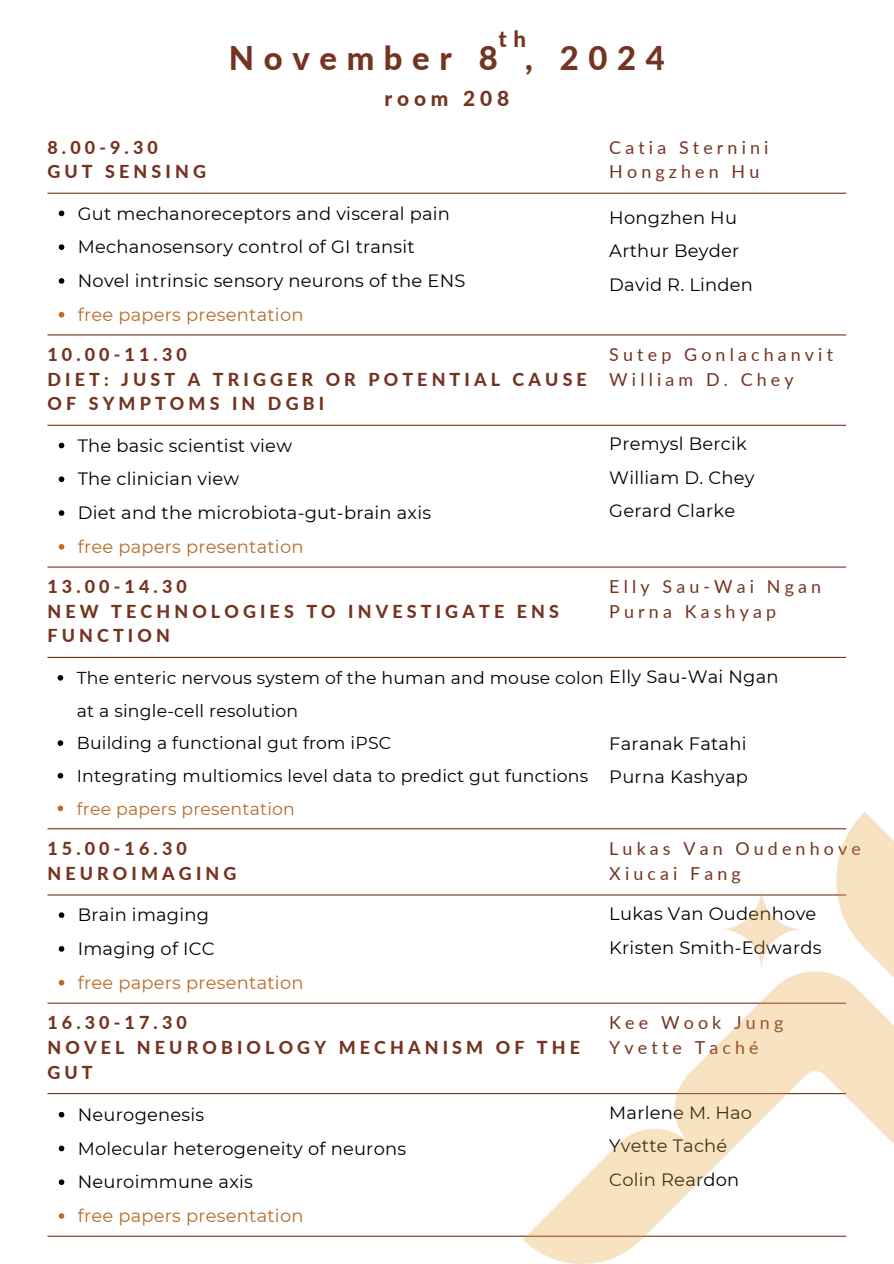
<style>
.page{position:relative;width:894px;height:1264px;background:#fff}
.page>*{position:absolute;margin:0;border:0;box-sizing:border-box;transform-origin:0 0}
.t1{font:800 32.7px "Lato";letter-spacing:.295em;color:#753422}
.t2{font:800 22.2px "Lato";color:#753422}
.t3{font:800 20.85px "Lato";letter-spacing:.23em;color:#753422}
.t4{font:17.85px "Montserrat";letter-spacing:.015em;color:#000}
.t5{font:800 17.85px/24.6px "Lato";letter-spacing:.23em;color:#753422}
.t6{font:17.85px "Lato";letter-spacing:.23em;color:#753422}
.t7{font:17.85px "Montserrat";letter-spacing:.015em;color:#b86c2a}
.t8{font:17.25px "Montserrat";letter-spacing:.015em;color:#000}
.t9{font:17.25px "Montserrat";letter-spacing:.015em;color:#b86c2a}
.s1{font-size:17.85px}
</style>
<div class="page">
<hr style="left:47px;top:334px;width:798px;height:1px;background:#753422">
<hr style="left:47px;top:193px;width:798px;height:1px;background:#753422">
<svg style="left:59px;top:210px;width:5px;height:6px"></svg>
<svg style="left:59px;top:244px;width:5px;height:6px"></svg>
<svg style="left:59px;top:278px;width:5px;height:6px"></svg>
<svg style="left:59px;top:312px;width:5px;height:5px"></svg>
<hr style="left:47px;top:566px;width:798px;height:1px;background:#753422">
<hr style="left:47px;top:425px;width:798px;height:1px;background:#753422">
<svg style="left:59px;top:442px;width:5px;height:6px"></svg>
<svg style="left:59px;top:476px;width:5px;height:6px"></svg>
<svg style="left:59px;top:510px;width:5px;height:6px"></svg>
<svg style="left:59px;top:544px;width:5px;height:5px"></svg>
<hr style="left:47px;top:828px;width:798px;height:1px;background:#753422">
<hr style="left:47px;top:657px;width:798px;height:1px;background:#753422">
<svg style="left:58px;top:675px;width:5px;height:5px"></svg>
<svg style="left:58px;top:740px;width:5px;height:6px"></svg>
<svg style="left:58px;top:773px;width:5px;height:5px"></svg>
<svg style="left:58px;top:805px;width:5px;height:6px"></svg>
<hr style="left:47px;top:1002px;width:798px;height:1px;background:#753422">
<hr style="left:47px;top:894px;width:798px;height:1px;background:#753422">
<svg style="left:59px;top:912px;width:5px;height:6px"></svg>
<svg style="left:59px;top:946px;width:5px;height:5px"></svg>
<svg style="left:59px;top:979px;width:5px;height:6px"></svg>
<hr style="left:47px;top:1092px;width:798px;height:2px;background:#753422">
<svg style="left:59px;top:1111px;width:5px;height:6px"></svg>
<svg style="left:59px;top:1145px;width:5px;height:6px"></svg>
<svg style="left:59px;top:1179px;width:5px;height:5px"></svg>
<svg style="left:59px;top:1213px;width:5px;height:5px"></svg>
<hr style="left:47px;top:1235px;width:798px;height:1px;background:#753422">
<img style="left:484px;top:812px;width:409px;height:451px">
<p class="t2" style="left:498px;top:25px;width:29px">t h</p>
<p class="t1" style="left:229px;top:38px;width:437px">November 8 , 2024</p>
<h3 class="t5" style="left:47px;top:134px;width:160px">8.00-9.30<br>GUT SENSING</h3>
<h2 class="t3" style="left:384px;top:86px;width:126px">room 208</h2>
<p class="t4" style="left:78px;top:202px;width:373px">Gut mechanoreceptors and visceral pain</p>
<p class="t4" style="left:78px;top:236px;width:338px">Mechanosensory control of GI transit</p>
<p class="t4" style="left:78px;top:270px;width:389px">Novel intrinsic sensory neurons of the ENS</p>
<p class="t7" style="left:78px;top:303px;width:227px">free papers presentation</p>
<h3 class="t5" style="left:47px;top:342px;width:540px">10.00-11.30<br>DIET: JUST A TRIGGER OR POTENTIAL CAUSE<br>OF SYMPTOMS IN DGBI</h3>
<p class="t4" style="left:78px;top:434px;width:216px">The basic scientist view</p>
<p class="t4" style="left:78px;top:468px;width:163px">The clinician view</p>
<p class="t4" style="left:78px;top:502px;width:354px">Diet and the microbiota-gut-brain axis</p>
<p class="t7" style="left:78px;top:535px;width:227px">free papers presentation</p>
<h1 class="t6" style="left:609px;top:136px;width:161px">Catia Sternini</h1>
<h2 class="t6" style="left:609px;top:160px;width:151px">Hongzhen Hu</h2>
<p class="t4" style="left:609px;top:206px;width:129px">Hongzhen Hu</p>
<p class="t4" style="left:609px;top:240px;width:131px">Arthur Beyder</p>
<p class="t4" style="left:609px;top:273px;width:145px">David R. Linden</p>
<p class="t6" style="left:609px;top:343px;width:225px">Sutep Gonlachanvit</p>
<p class="t6" style="left:609px;top:368px;width:186px">William D. Chey</p>
<p class="t4" style="left:609px;top:433px;width:139px">Premysl Bercik</p>
<p class="t4" style="left:609px;top:466px;width:147px">William D. Chey</p>
<p class="t4" style="left:609px;top:500px;width:127px">Gerard Clarke</p>
<p class="t6" style="left:609px;top:575px;width:213px">Elly Sau-Wai Ngan</p>
<p class="t6" style="left:609px;top:600px;width:168px">Purna Kashyap</p>
<h3 class="t5" style="left:47px;top:574px;width:513px">13.00-14.30<br>NEW TECHNOLOGIES TO INVESTIGATE ENS<br>FUNCTION</h3>
<p class="t8" style="left:77px;top:667px;width:703px">The enteric nervous system of the human and mouse colon <span class="s1">Elly Sau-Wai Ngan</span></p>
<p class="t8" style="left:77px;top:700px;width:223px">at a single-cell resolution</p>
<p class="t8" style="left:77px;top:732px;width:316px">Building a functional gut from iPSC</p>
<p class="t8" style="left:77px;top:765px;width:513px">Integrating multiomics level data to predict gut functions</p>
<p class="t9" style="left:77px;top:797px;width:219px">free papers presentation</p>
<p class="t5" style="left:47px;top:835px;width:190px">15.00-16.30<br>NEUROIMAGING</p>
<p class="t4" style="left:78px;top:904px;width:133px">Brain imaging</p>
<p class="t4" style="left:78px;top:937px;width:138px">Imaging of ICC</p>
<p class="t7" style="left:78px;top:971px;width:227px">free papers presentation</p>
<p class="t5" style="left:47px;top:1010px;width:534px">16.30-17.30<br>NOVEL NEUROBIOLOGY MECHANISM OF THE<br>GUT</p>
<p class="t4" style="left:78px;top:1103px;width:128px">Neurogenesis</p>
<p class="t4" style="left:78px;top:1137px;width:330px">Molecular heterogeneity of neurons</p>
<p class="t4" style="left:78px;top:1171px;width:176px">Neuroimmune axis</p>
<p class="t7" style="left:78px;top:1204px;width:227px">free papers presentation</p>
<p class="t4" style="left:609px;top:732px;width:139px">Faranak Fatahi</p>
<p class="t4" style="left:609px;top:765px;width:140px">Purna Kashyap</p>
<p class="t6" style="left:609px;top:837px;width:253px">Lukas Van Oudenhove</p>
<p class="t6" style="left:609px;top:862px;width:133px">Xiucai Fang</p>
<h3 class="t4" style="left:609px;top:902px;width:208px">Lukas Van Oudenhove</h3>
<p class="t4" style="left:609px;top:936px;width:214px">Kristen Smith-Edwards</p>
<p class="t6" style="left:609px;top:1011px;width:175px">Kee Wook Jung</p>
<p class="t6" style="left:609px;top:1036px;width:151px">Yvette Taché</p>
<h3 class="t4" style="left:609px;top:1101px;width:144px">Marlene M. Hao</h3>
<p class="t4" style="left:609px;top:1134px;width:120px">Yvette Taché</p>
<p class="t4" style="left:609px;top:1168px;width:131px">Colin Reardon</p>
</div>
